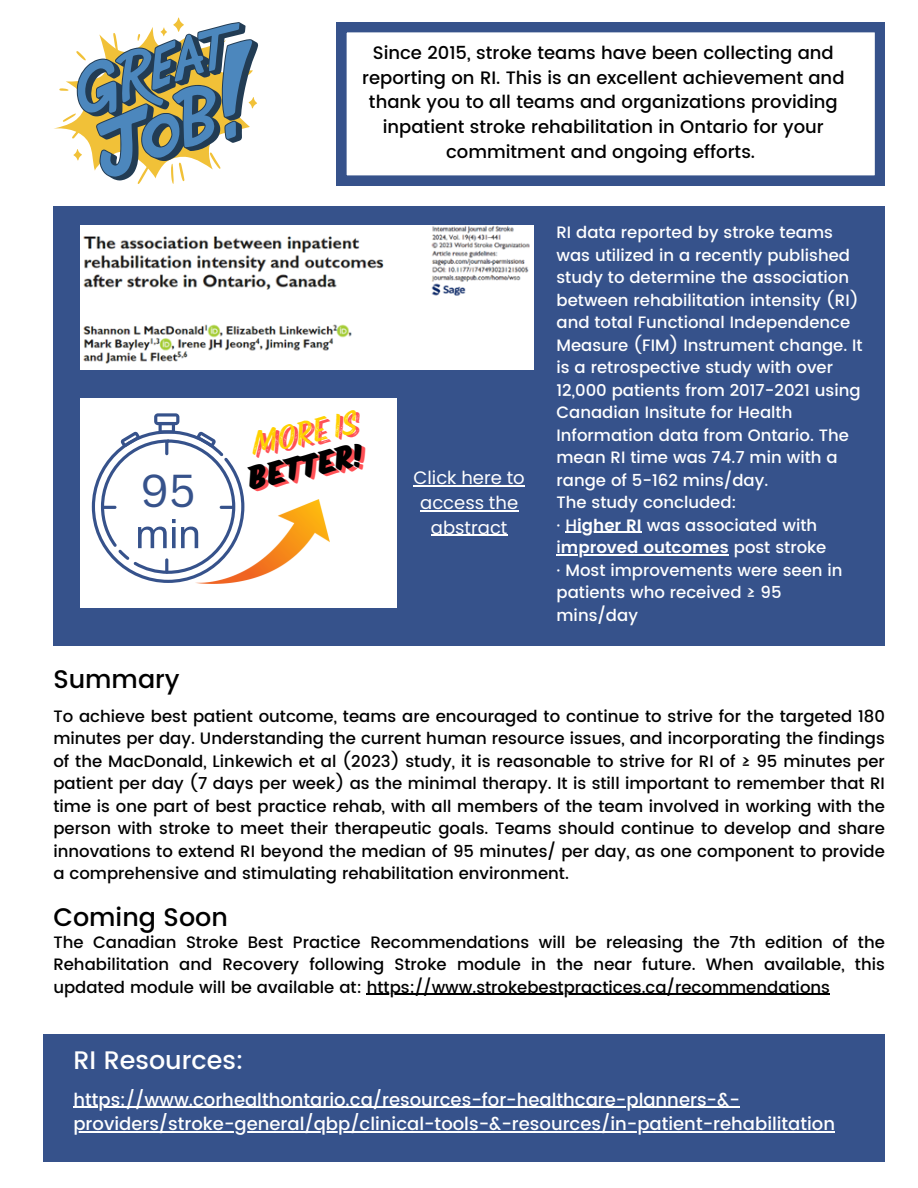
<style>
.page{position:relative;width:918px;height:1188px;background:#fff}
.page>*{position:absolute;margin:0;border:0;box-sizing:border-box;transform-origin:0 0}
.t1{font:44.85px "Canva Sans";color:#36528b}
.t2{font:900 33px "Pinatas Marks";color:#000}
.t3{font:700 33px "Pinatas Marks Rough";color:#ffd200}
.t4{font:500 25.35px "Poppins";color:#000}
.t5{font:500 25.35px "Poppins";color:#fff}
.t6{font:500 18px/24.8px "Poppins";color:#000;text-align:center}
.t7{font:500 18px "Poppins";color:#fff}
.t8{font:18px/24.8px "Poppins";color:#fff;text-align:center}
.t9{font:500 16.5px/22.5px "Poppins";color:#000;text-align:justify}
.t10{font:500 16.5px/22.5px "Poppins";color:#fff}
.t11{font:600 16.5px "Poppins";color:#fff}
.s1{font-weight:600}
.s2{font-weight:500}
</style>
<div class="page">
<div style="left:43px;top:1035px;width:842px;height:127px;background:#36528b"></div>
<div style="left:53px;top:206px;width:832px;height:440px;background:#36528b"></div>
<img style="left:80px;top:225px;width:454px;height:145px">
<svg style="left:54px;top:18px;width:204px;height:166px"></svg>
<svg style="left:336px;top:22px;width:549px;height:163px"></svg>
<div style="left:80px;top:398px;width:317px;height:210px;background:#fff"></div>
<hr style="left:577px;top:532px;width:65px;height:1px;background:#fff">
<hr style="left:561px;top:554px;width:168px;height:1px;background:#fff">
<hr style="left:414px;top:485px;width:111px;height:1px;background:#fff">
<hr style="left:420px;top:510px;width:98px;height:1px;background:#fff">
<hr style="left:431px;top:535px;width:77px;height:1px;background:#fff">
<hr style="left:367px;top:994px;width:463px;height:1px;background:#000">
<hr style="left:73px;top:1107px;width:667px;height:1px;background:#fff">
<hr style="left:73px;top:1131px;width:762px;height:2px;background:#fff">
<svg style="left:92px;top:413px;width:152px;height:170px"></svg>
<div style="left:133px;top:464px;width:71px;height:46px;background:#fff"></div>
<img style="left:196px;top:500px;width:134px;height:83px">
<h3 class="t1" style="left:140px;top:459px;width:57px">95</h3>
<h3 class="t6" style="left:362px;top:40px;width:484px">Since 2015, stroke teams have been collecting and reporting on RI. This is an excellent achievement and thank you to all teams and organizations providing inpatient stroke rehabilitation in Ontario for your commitment and ongoing efforts.</h3>
<h2 class="t3" style="left:248px;top:424px;width:110px;rotate:-12deg">MORE IS</h2>
<h2 class="t2" style="left:243px;top:458px;width:119px;rotate:-12deg">BETTER!</h2>
<p class="t8" style="left:414px;top:466px;width:113px">Click here to access the abstract</p>
<h3 class="t10" style="left:557px;top:221px;width:308px">RI data reported by stroke teams was utilized in a recently published study to determine the association between rehabilitation intensity (RI) and total Functional Independence<br>Measure (FIM) Instrument change. It is a retrospective study with over<br>12,000 patients from 2017-2021 using<br>Canadian Insitute for Health<br>Information data from Ontario. The mean RI time was 74.7 min with a range of 5-162 mins/day.<br>The study concluded:<br>· H<span class="s1">igher RI</span> was associated with</h3>
<p class="t11" style="left:557px;top:538px;width:271px"><span class="s2">i</span>mproved outcomes <span class="s2">post stroke</span></p>
<h1 class="t10" style="left:557px;top:559px;width:288px">· Most improvements were seen in patients who received ≥ 95 mins/day</h1>
<p class="t4" style="left:53px;top:665px;width:128px">Summary</p>
<p class="t9" style="left:53px;top:705px;width:833px">To achieve best patient outcome, teams are encouraged to continue to strive for the targeted 180 minutes per day. Understanding the current human resource issues, and incorporating the findings of the MacDonald, Linkewich et al (2023) study, it is reasonable to strive for RI of ≥ 95 minutes per patient per day (7 days per week) as the minimal therapy. It is still important to remember that RI time is one part of best practice rehab, with all members of the team involved in working with the person with stroke to meet their therapeutic goals. Teams should continue to develop and share innovations to extend RI beyond the median of 95 minutes/ per day, as one component to provide a comprehensive and stimulating rehabilitation environment.</p>
<h1 class="t4" style="left:53px;top:903px;width:176px">Coming Soon</h1>
<h3 class="t9" style="left:53px;top:931px;width:833px">The Canadian Stroke Best Practice Recommendations will be releasing the 7th edition of the Rehabilitation and Recovery following Stroke module in the near future. When available, this updated module will be available at: https://www.strokebestpractices.ca/recommendations</h3>
<p class="t5" style="left:73px;top:1046px;width:172px">RI Resources:</p>
<h3 class="t7" style="left:73px;top:1089px;width:668px">https://www.corhealthontario.ca/resources-for-healthcare-planners-&amp;-</h3>
<h2 class="t7" style="left:73px;top:1114px;width:763px">providers/stroke-general/qbp/clinical-tools-&amp;-resources/in-patient-rehabilitation</h2>
</div>
